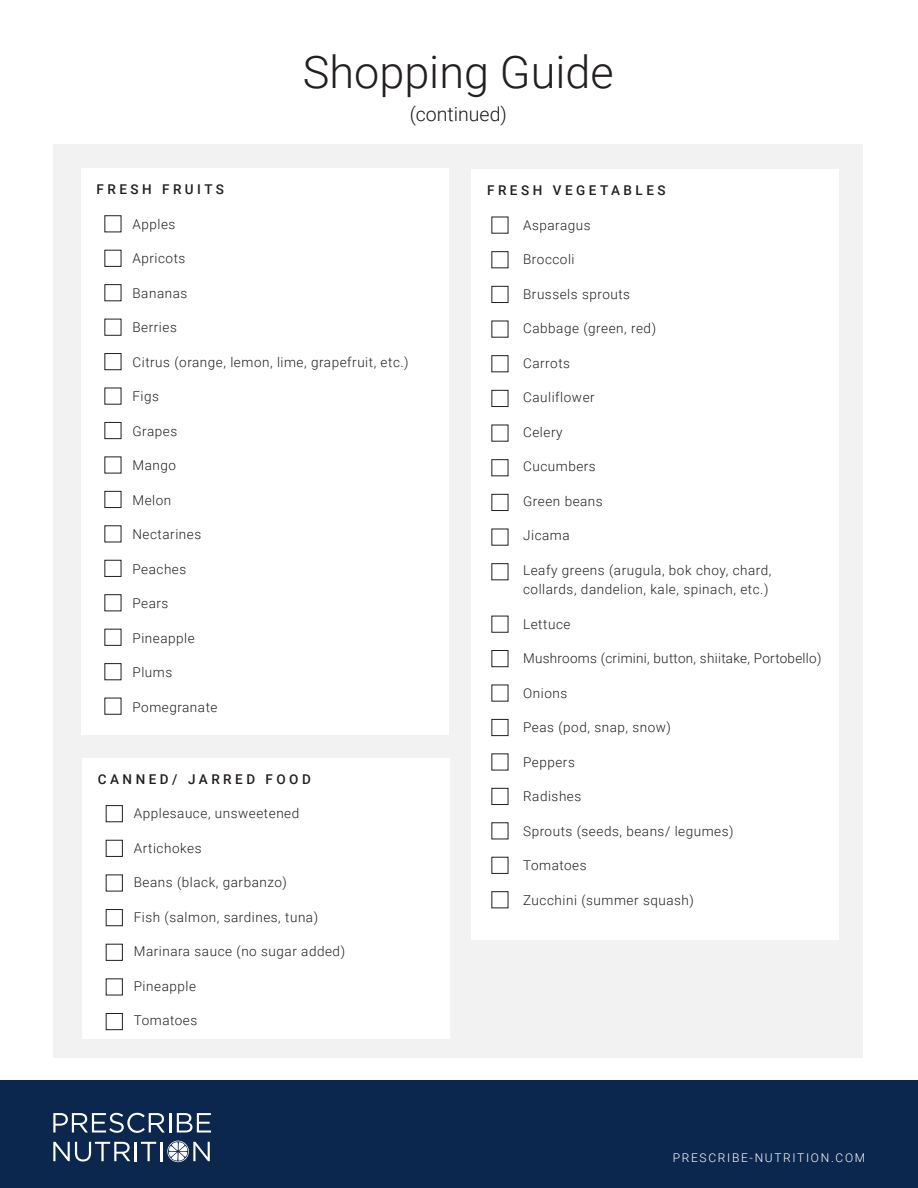
<style>
.page{position:relative;width:918px;height:1188px;background:#fff}
.page>*{position:absolute;margin:0;border:0;box-sizing:border-box;transform-origin:0 0}
.t1{font:300 45px "Roboto";color:#231f20}
.t2{font:300 19.5px "Roboto";color:#191919}
.t3{font:300 13.5px/19.5px "Roboto";letter-spacing:.04em;color:#231f20}
.t4{font:300 13.5px "Roboto";letter-spacing:.02em;color:#231f20}
.t5{font:500 13.5px "Roboto";letter-spacing:.26em;color:#231f20}
.t6{font:300 12px "Roboto";letter-spacing:.14em;color:#fff}
</style>
<div class="page">
<div style="left:0;top:1080px;width:918px;height:108px;background:#0c274e"></div>
<svg style="left:53px;top:1113px;width:112px;height:20px"></svg>
<hr style="left:169px;top:1113px;width:2px;height:20px;background:#fff">
<svg style="left:177px;top:1113px;width:34px;height:20px"></svg>
<svg style="left:53px;top:1142px;width:77px;height:20px"></svg>
<hr style="left:134px;top:1142px;width:3px;height:19px;background:#fff">
<svg style="left:141px;top:1141px;width:69px;height:22px"></svg>
<div style="left:53px;top:145px;width:810px;height:913px;background:#f2f2f2"></div>
<div style="left:81px;top:168px;width:367px;height:566px;background:#fff"></div>
<div style="left:472px;top:170px;width:367px;height:770px;background:#fff"></div>
<div style="left:82px;top:758px;width:368px;height:281px;background:#fff"></div>
<div style="left:106px;top:805px;width:17px;height:17px;border:1px solid #231f20"></div>
<div style="left:106px;top:1013px;width:17px;height:17px;border:1px solid #231f20"></div>
<div style="left:106px;top:944px;width:17px;height:17px;border:1px solid #231f20"></div>
<div style="left:106px;top:909px;width:17px;height:17px;border:1px solid #231f20"></div>
<div style="left:104px;top:353px;width:18px;height:17px;border:1px solid #231f20"></div>
<div style="left:491px;top:390px;width:17px;height:17px;border:1px solid #231f20"></div>
<div style="left:104px;top:560px;width:18px;height:17px;border:1px solid #231f20"></div>
<div style="left:106px;top:840px;width:17px;height:17px;border:1px solid #231f20"></div>
<div style="left:104px;top:422px;width:18px;height:17px;border:1px solid #231f20"></div>
<div style="left:491px;top:286px;width:17px;height:17px;border:1px solid #231f20"></div>
<div style="left:104px;top:491px;width:18px;height:17px;border:1px solid #231f20"></div>
<div style="left:491px;top:719px;width:17px;height:17px;border:1px solid #231f20"></div>
<div style="left:491px;top:788px;width:17px;height:17px;border:1px solid #231f20"></div>
<div style="left:491px;top:494px;width:17px;height:17px;border:1px solid #231f20"></div>
<div style="left:491px;top:650px;width:17px;height:17px;border:1px solid #231f20"></div>
<p class="t1" style="left:303px;top:40px;width:312px">Shopping Guide</p>
<p class="t2" style="left:410px;top:100px;width:99px">(continued)</p>
<p class="t5" style="left:96px;top:180px;width:129px">FRESH FRUITS</p>
<p class="t3" style="left:132px;top:214px;width:44px">Apples</p>
<p class="t3" style="left:132px;top:248px;width:54px">Apricots</p>
<p class="t3" style="left:132px;top:283px;width:56px">Bananas</p>
<p class="t3" style="left:132px;top:317px;width:46px">Berries</p>
<p class="t3" style="left:132px;top:352px;width:278px">Citrus (orange, lemon, lime, grapefruit, etc.)</p>
<p class="t3" style="left:132px;top:386px;width:28px">Figs</p>
<p class="t3" style="left:132px;top:421px;width:46px">Grapes</p>
<p class="t3" style="left:132px;top:455px;width:45px">Mango</p>
<p class="t3" style="left:132px;top:490px;width:40px">Melon</p>
<p class="t3" style="left:132px;top:524px;width:70px">Nectarines</p>
<p class="t3" style="left:132px;top:559px;width:55px">Peaches</p>
<p class="t3" style="left:132px;top:593px;width:37px">Pears</p>
<p class="t3" style="left:132px;top:628px;width:64px">Pineapple</p>
<p class="t3" style="left:132px;top:662px;width:41px">Plums</p>
<p class="t3" style="left:132px;top:697px;width:87px">Pomegranate</p>
<p class="t5" style="left:98px;top:770px;width:215px">CANNED/ JARRED FOOD</p>
<p class="t3" style="left:134px;top:803px;width:167px">Applesauce, unsweetened</p>
<p class="t3" style="left:134px;top:838px;width:69px">Artichokes</p>
<p class="t3" style="left:134px;top:872px;width:155px">Beans (black, garbanzo)</p>
<p class="t3" style="left:134px;top:907px;width:186px">Fish (salmon, sardines, tuna)</p>
<p class="t3" style="left:134px;top:941px;width:213px">Marinara sauce (no sugar added)</p>
<p class="t3" style="left:134px;top:976px;width:64px">Pineapple</p>
<p class="t3" style="left:134px;top:1010px;width:65px">Tomatoes</p>
<p class="t5" style="left:487px;top:181px;width:180px">FRESH VEGETABLES</p>
<p class="t3" style="left:523px;top:215px;width:69px">Asparagus</p>
<p class="t3" style="left:523px;top:249px;width:53px">Broccoli</p>
<p class="t3" style="left:523px;top:284px;width:108px">Brussels sprouts</p>
<p class="t3" style="left:523px;top:318px;width:134px">Cabbage (green, red)</p>
<p class="t3" style="left:523px;top:353px;width:48px">Carrots</p>
<p class="t3" style="left:523px;top:387px;width:73px">Cauliflower</p>
<p class="t3" style="left:523px;top:422px;width:41px">Celery</p>
<p class="t3" style="left:523px;top:456px;width:74px">Cucumbers</p>
<p class="t3" style="left:523px;top:491px;width:81px">Green beans</p>
<p class="t3" style="left:523px;top:525px;width:48px">Jicama</p>
<p class="t3" style="left:523px;top:560px;width:250px">Leafy greens (arugula, bok choy, chard, collards, dandelion, kale, spinach, etc.)</p>
<p class="t3" style="left:523px;top:614px;width:49px">Lettuce</p>
<p class="t4" style="left:523px;top:649px;width:300px">Mushrooms (crimini, button, shiitake, Portobello)</p>
<p class="t3" style="left:523px;top:683px;width:46px">Onions</p>
<p class="t3" style="left:523px;top:717px;width:149px">Peas (pod, snap, snow)</p>
<p class="t3" style="left:523px;top:752px;width:53px">Peppers</p>
<p class="t3" style="left:523px;top:786px;width:60px">Radishes</p>
<p class="t3" style="left:523px;top:821px;width:212px">Sprouts (seeds, beans/ legumes)</p>
<p class="t3" style="left:523px;top:855px;width:65px">Tomatoes</p>
<p class="t3" style="left:523px;top:890px;width:172px">Zucchini (summer squash)</p>
<p class="t6" style="left:673px;top:1149px;width:194px">PRESCRIBE-NUTRITION.COM</p>
</div>
